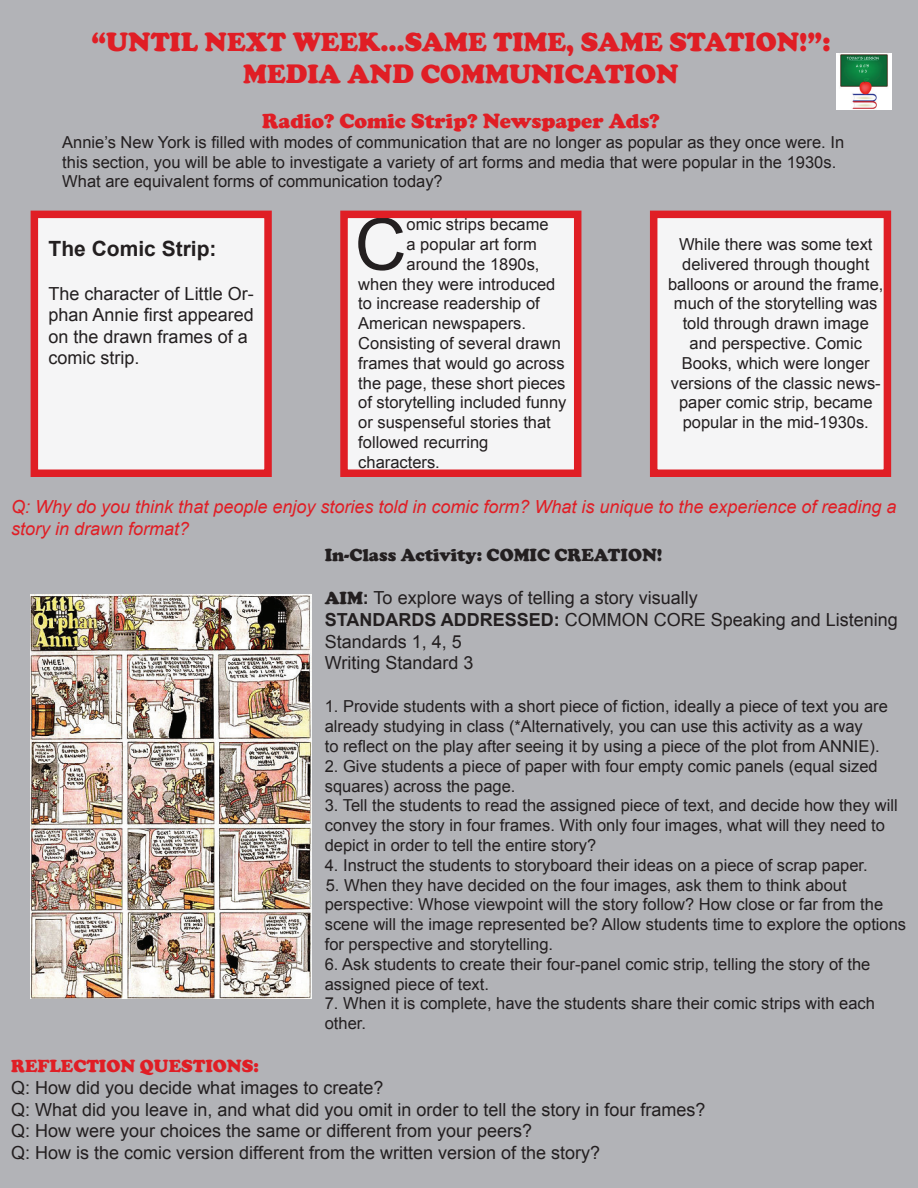
<style>
.page{position:relative;width:918px;height:1188px;background:#b2b3b7}
.page>*{position:absolute;margin:0;border:0;box-sizing:border-box;transform-origin:0 0}
.t1{font:71.85px "Arial";color:#231f20}
.t2{font:900 27px/32.4px "Cooper";color:#e01e25;text-align:center}
.t3{font:900 21px "Cooper";color:#e01e25}
.t4{font:700 21px "Arial";color:#231f20}
.t5{font:18px/21.6px "Arial";color:#231f20}
.t6{font:italic 18px/21.6px "Arial";color:#e01e25}
.t7{font:900 18px "Cooper";color:#231f20}
.t8{font:900 18px "Cooper";color:#e01e25}
.t9{font:16.5px/19.8px "Arial";color:#231f20}
.s1{font-family:"Cooper";font-weight:900}
.s2{font-weight:700}
</style>
<div class="page">
<img style="left:836px;top:54px;width:56px;height:55px">
<img style="left:31px;top:594px;width:280px;height:404px">
<div style="left:654px;top:214px;width:233px;height:259px;background:#f5f5f6"></div>
<div style="left:650px;top:211px;width:241px;height:266px;border:8px solid #e01e25"></div>
<div style="left:34px;top:214px;width:234px;height:259px;background:#f5f5f6"></div>
<div style="left:31px;top:211px;width:241px;height:266px;border:8px solid #e01e25"></div>
<div style="left:344px;top:214px;width:234px;height:259px;background:#f5f5f6"></div>
<div style="left:340px;top:211px;width:241px;height:266px;border:8px solid #e01e25"></div>
<h2 class="t2" style="left:91px;top:25px;width:741px">“UNTIL NEXT WEEK…SAME TIME, SAME STATION!”:<br>MEDIA AND COMMUNICATION</h2>
<p class="t3" style="left:262px;top:109px;width:399px">Radio? Comic Strip? Newspaper Ads?</p>
<p class="t9" style="left:62px;top:132px;width:783px">Annie’s New York is filled with modes of communication that are no longer as popular as they once were. In this section, you will be able to investigate a variety of art forms and media that were popular in the 1930s.<br>What are equivalent forms of communication today?</p>
<p class="t4" style="left:49px;top:235px;width:170px">The Comic Strip:</p>
<p class="t5" style="left:49px;top:283px;width:207px">The character of Little Or&shy;phan Annie first appeared on the drawn frames of a comic strip.</p>
<h1 class="t1" style="left:355px;top:197px;width:53px">C</h1>
<p class="t9" style="left:407px;top:215px;width:144px">omic strips became</p>
<p class="t9" style="left:407px;top:234px;width:132px">a popular art form</p>
<p class="t9" style="left:407px;top:254px;width:135px">around the 1890s,</p>
<p class="t9" style="left:358px;top:274px;width:199px">when they were introduced</p>
<p class="t9" style="left:358px;top:294px;width:183px">to increase readership of</p>
<p class="t9" style="left:358px;top:314px;width:169px">American newspapers.</p>
<p class="t9" style="left:358px;top:333px;width:204px">Consisting of several drawn</p>
<p class="t9" style="left:358px;top:353px;width:208px">frames that would go across</p>
<p class="t9" style="left:358px;top:373px;width:209px">the page, these short pieces</p>
<p class="t9" style="left:358px;top:393px;width:210px">of storytelling included funny</p>
<p class="t9" style="left:358px;top:413px;width:194px">or suspenseful stories that</p>
<p class="t9" style="left:358px;top:432px;width:132px">followed recurring</p>
<p class="t9" style="left:358px;top:452px;width:83px">characters.</p>
<p class="t9" style="left:668px;top:234px;width:217px;text-align:center">While there was some text delivered through thought balloons or around the frame, much of the storytelling was told through drawn image and perspective. Comic<br>Books, which were longer versions of the classic news&shy;paper comic strip, became popular in the mid-1930s.</p>
<p class="t6" style="left:11px;top:497px;width:887px">Q: Why do you think that people enjoy stories told in comic form? What is unique to the experience of reading a story in drawn format?</p>
<p class="t7" style="left:325px;top:545px;width:339px">In-Class Activity: COMIC CREATION!</p>
<p class="t5" style="left:325px;top:587px;width:575px"><span class="s1">AIM</span><span class="s2">:</span> To explore ways of telling a story visually<br><span class="s2">STANDARDS ADDRESSED:</span> COMMON CORE Speaking and Listening Standards 1, 4, 5<br>Writing Standard 3</p>
<p class="t9" style="left:325px;top:697px;width:565px">1. Provide students with a short piece of fiction, ideally a piece of text you are already studying in class (*Alternatively, you can use this activity as a way<br>to reflect on the play after seeing it by using a piece of the plot from ANNIE).</p>
<p class="t9" style="left:325px;top:756px;width:554px">2. Give students a piece of paper with four empty comic panels (equal sized squares) across the page.</p>
<p class="t9" style="left:325px;top:796px;width:574px">3. Tell the students to read the assigned piece of text, and decide how they will convey the story in four frames. With only four images, what will they need to depict in order to tell the entire story?</p>
<p class="t9" style="left:325px;top:855px;width:544px">4. Instruct the students to storyboard their ideas on a piece of scrap paper.</p>
<p class="t9" style="left:325px;top:875px;width:583px">5. When they have decided on the four images, ask them to think about perspective: Whose viewpoint will the story follow? How close or far from the scene will the image represented be? Allow students time to explore the options for perspective and storytelling.</p>
<p class="t9" style="left:325px;top:954px;width:547px">6. Ask students to create their four-panel comic strip, telling the story of the assigned piece of text.</p>
<p class="t9" style="left:325px;top:994px;width:552px">7. When it is complete, have the students share their comic strips with each other.</p>
<p class="t8" style="left:11px;top:1056px;width:249px">REFLECTION QUESTIONS:</p>
<p class="t5" style="left:11px;top:1077px;width:696px">Q: How did you decide what images to create?<br>Q: What did you leave in, and what did you omit in order to tell the story in four frames?<br>Q: How were your choices the same or different from your peers?<br>Q: How is the comic version different from the written version of the story?</p>
</div>
